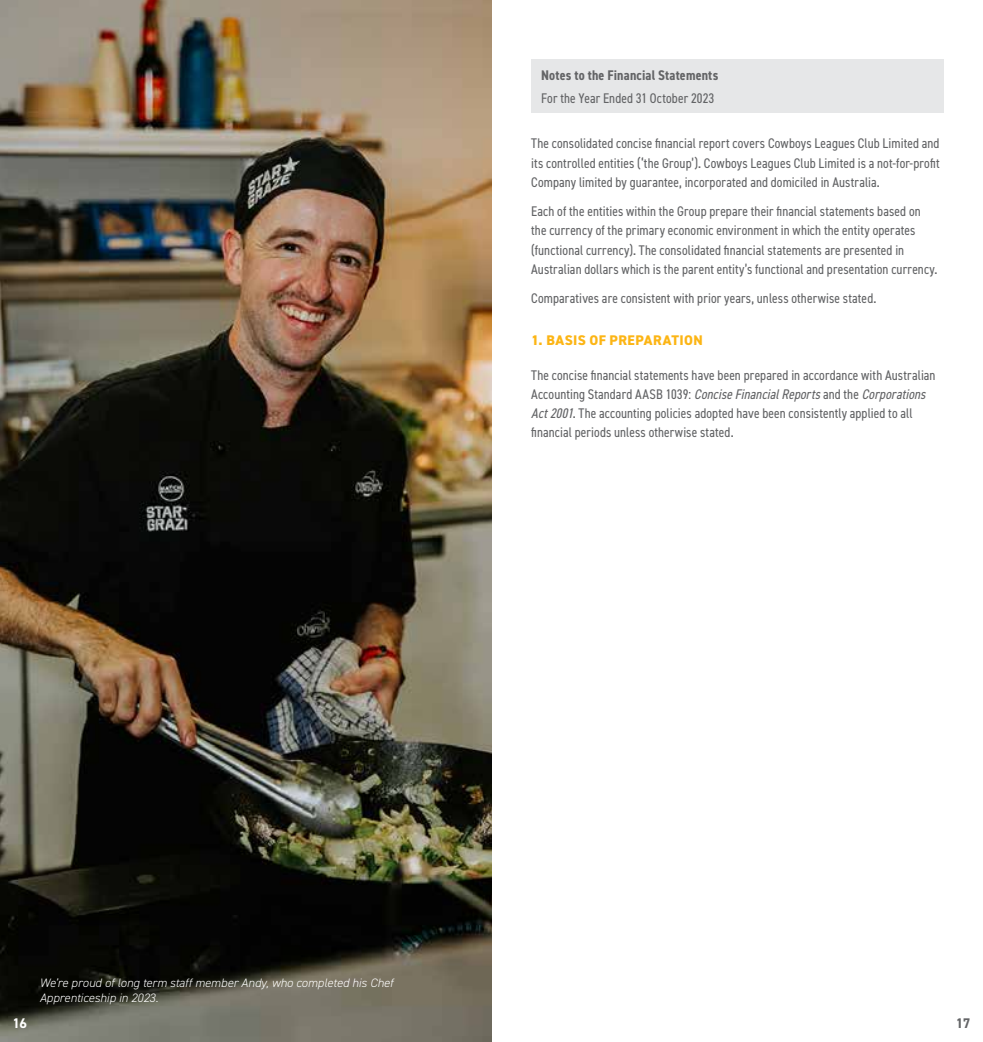
<style>
.page{position:relative;width:983px;height:1042px;background:#fff}
.page>*{position:absolute;margin:0;border:0;box-sizing:border-box;transform-origin:0 0}
.t1{font:condensed 14px/19.2px "DIN2014";letter-spacing:.01em;color:#636466}
.t2{font:700 condensed 14px "DIN2014";letter-spacing:.01em;color:#636466}
.t3{font:800 14px "DIN2014";letter-spacing:.03em;color:#fcb515}
.t4{font:700 14px "DIN2014";color:#fff}
.t5{font:700 14px "DIN2014";color:#636466}
.t6{font:italic 300 12.25px/15.8px "DIN2014";letter-spacing:.005em;color:#fff}
.s1{font-style:italic}
</style>
<div class="page">
<div style="left:531px;top:60px;width:412px;height:53px;background:#e6e7e8"></div>
<img style="left:0;top:0;width:491px;height:1042px">
<p class="t2" style="left:541px;top:66px;width:179px">Notes to the Financial Statements</p>
<p class="t1" style="left:541px;top:88px;width:175px">For the Year Ended 31 October 2023</p>
<p class="t1" style="left:531px;top:133px;width:410px;text-align:justify">The consolidated concise financial report covers Cowboys Leagues Club Limited and its controlled entities (‘the Group’). Cowboys Leagues Club Limited is a not-for-profit Company limited by guarantee, incorporated and domiciled in Australia.</p>
<p class="t1" style="left:531px;top:201px;width:408px">Each of the entities within the Group prepare their financial statements based on the currency of the primary economic environment in which the entity operates (functional currency). The consolidated financial statements are presented in Australian dollars which is the parent entity’s functional and presentation currency.</p>
<p class="t1" style="left:531px;top:288px;width:346px">Comparatives are consistent with prior years, unless otherwise stated.</p>
<p class="t3" style="left:531px;top:331px;width:173px">1. BASIS OF PREPARATION</p>
<p class="t1" style="left:531px;top:364px;width:406px">The concise financial statements have been prepared in accordance with Australian A c c o u n t i n g S t a n d a r d A A S B 1 0 3 9 : <span class="s1">ConciseFinancialReports</span>a n d t h e <span class="s1">Corporations Act2001</span>. The accounting policies adopted have been consistently applied to all financial periods unless otherwise stated.</p>
<p class="t6" style="left:40px;top:974px;width:355px">We’re proud of long term staff member Andy, who completed his Chef<br>Apprenticeship in 2023.</p>
<p class="t4" style="left:13px;top:1013px;width:16px">16</p>
<p class="t5" style="left:955px;top:1013px;width:16px">17</p>
</div>
